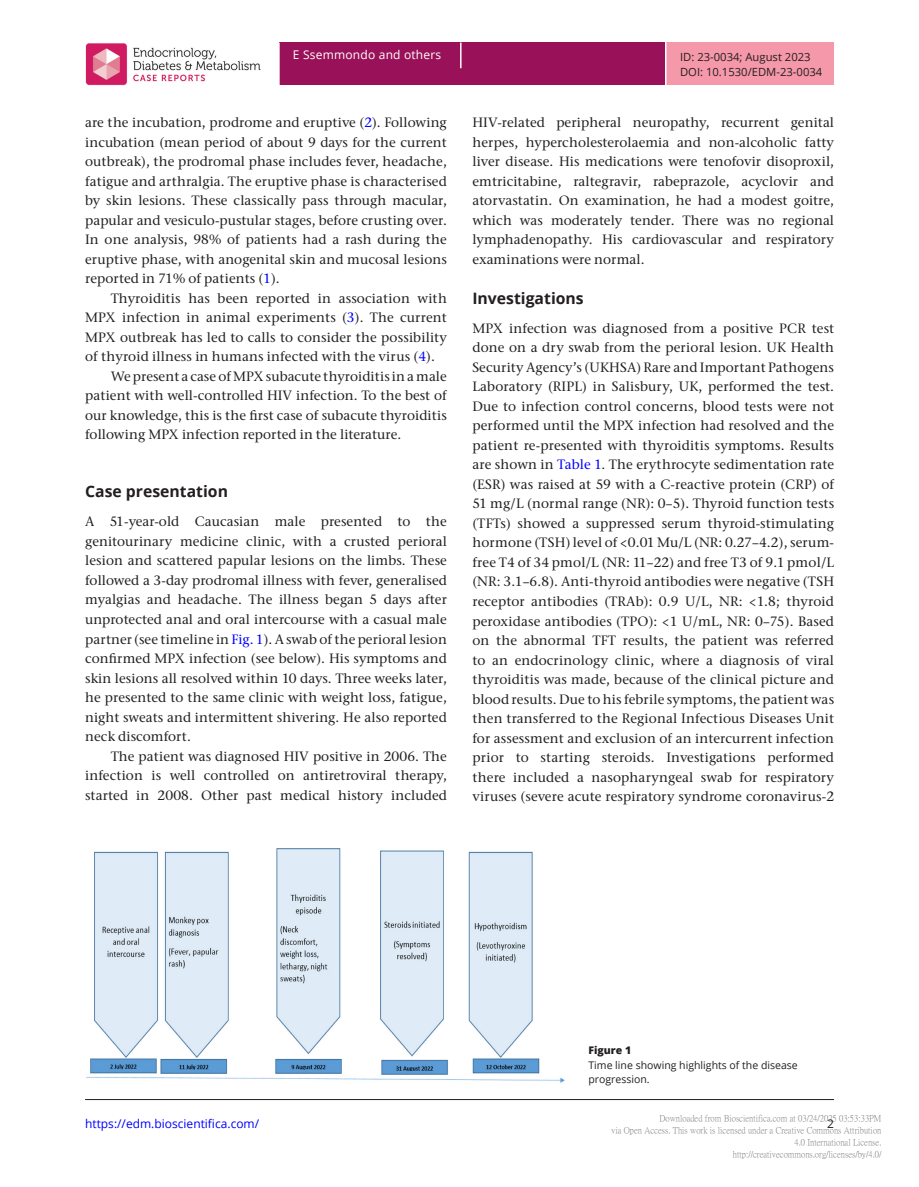
<style>
.page{position:relative;width:919px;height:1187px;background:#fff}
.page>*{position:absolute;margin:0;border:0;box-sizing:border-box;transform-origin:0 0}
.t1{font:700 15.75px "Open Sans";color:#231f20}
.TXT{font:500 13.5px/19.5px "Stone Serif ITC Pro";letter-spacing:.005em;color:#231f20;text-align:justify}
.TXI{font:500 13.5px/19.5px "Stone Serif ITC Pro";letter-spacing:.005em;color:#231f20;text-align:justify}
.t2{font:12px "Open Sans";color:#00f}
.t3{font:12px "Open Sans";letter-spacing:.015em;color:#fff}
.t4{font:12px "Open Sans";color:#231f20}
.t5{font:11.25px "Open Sans";color:#231f20}
.FC{font:10.5px/14.7px "Open Sans";color:#231f20}
.FC-2{font:800 10.5px "Open Sans";color:#231f20}
.t6{font:9px/12px "P Ming Li U";color:rgb(0 0 0/.5);text-align:right}
.s1{color:#00f}
</style>
<div class="page">
<div style="left:280px;top:43px;width:385px;height:42px;background:#991259"></div>
<div style="left:666px;top:43px;width:167px;height:42px;background:#f598a9"></div>
<svg style="left:460px;top:43px;width:1px;height:25px"></svg>
<img style="left:85px;top:43px;width:176px;height:42px">
<hr style="left:85px;top:1099px;width:749px;height:1px;background:#231f20">
<img style="left:86px;top:848px;width:479px;height:235px">
<p class="t3" style="left:293px;top:47px;width:150px">E Ssemmondo and others</p>
<p class="TXI" style="left:85px;top:113px;width:363px">are the incubation, prodrome and eruptive (<span class="s1">2</span>). Following incubation (mean period of about 9 days for the current outbreak), the prodromal phase includes fever, headache, fatigue and arthralgia. The eruptive phase is characterised by skin lesions. These classically pass through macular, papular and vesiculo-pustular stages, before crusting over.<br>In one analysis, 98% of patients had a rash during the eruptive phase, with anogenital skin and mucosal lesions reported in 71% of patients (<span class="s1">1</span>).</p>
<p class="TXI" style="left:85px;top:288px;width:363px;text-indent:26px">Thyroiditis has been reported in association with MPX infection in animal experiments (<span class="s1">3</span>). The current MPX outbreak has led to calls to consider the possibility of thyroid illness in humans infected with the virus (<span class="s1">4</span>).</p>
<p class="TXI" style="left:85px;top:366px;width:363px;text-indent:26px">We present a case of MPX subacute thyroiditis in a male patient with well-controlled HIV infection. To the best of our knowledge, this is the first case of subacute thyroiditis following MPX infection reported in the literature.</p>
<h1 class="t1" style="left:85px;top:480px;width:144px">Case presentation</h1>
<p class="TXT" style="left:85px;top:512px;width:363px">A 51-year-old Caucasian male presented to the genitourinary medicine clinic, with a crusted perioral lesion and scattered papular lesions on the limbs. These followed a 3-day prodromal illness with fever, generalised myalgias and headache. The illness began 5 days after unprotected anal and oral intercourse with a casual male partner (see timeline in <span class="s1">Fig. 1</span>). A swab of the perioral lesion confirmed MPX infection (see below). His symptoms and skin lesions all resolved within 10 days. Three weeks later, he presented to the same clinic with weight loss, fatigue, night sweats and intermittent shivering. He also reported neck discomfort.</p>
<p class="TXI" style="left:85px;top:746px;width:363px;text-indent:26px">The patient was diagnosed HIV positive in 2006. The infection is well controlled on antiretroviral therapy, started in 2008. Other past medical history included</p>
<p class="t5" style="left:680px;top:50px;width:132px">ID: 23-0034; August 2023</p>
<p class="t5" style="left:680px;top:64px;width:144px">DOI: 10.1530/EDM-23-0034</p>
<p class="TXI" style="left:472px;top:113px;width:363px">HIV-related peripheral neuropathy, recurrent genital herpes, hypercholesterolaemia and non-alcoholic fatty liver disease. His medications were tenofovir disoproxil, emtricitabine, raltegravir, rabeprazole, acyclovir and atorvastatin. On examination, he had a modest goitre, which was moderately tender. There was no regional lymphadenopathy. His cardiovascular and respiratory examinations were normal.</p>
<h1 class="t1" style="left:472px;top:287px;width:113px">Investigations</h1>
<p class="TXT" style="left:472px;top:318px;width:363px">MPX infection was diagnosed from a positive PCR test done on a dry swab from the perioral lesion. UK Health Security Agency’s (UKHSA) Rare and Important Pathogens Laboratory (RIPL) in Salisbury, UK, performed the test.<br>Due to infection control concerns, blood tests were not performed until the MPX infection had resolved and the patient re-presented with thyroiditis symptoms. Results are shown in <span class="s1">Table 1</span>. The erythrocyte sedimentation rate (ESR) was raised at 59 with a C-reactive protein (CRP) of 51 mg/L (normal range (NR): 0–5). Thyroid function tests (TFTs) showed a suppressed serum thyroid-stimulating hormone (TSH) level of &lt;0.01 Mu/L (NR: 0.27–4.2), serum&shy;free T4 of 34 pmol/L (NR: 11–22) and free T3 of 9.1 pmol/L (NR: 3.1–6.8). Anti-thyroid antibodies were negative (TSH receptor antibodies (TRAb): 0.9 U/L, NR: &lt;1.8; thyroid peroxidase antibodies (TPO): &lt;1 U/mL, NR: 0–75). Based on the abnormal TFT results, the patient was referred to an endocrinology clinic, where a diagnosis of viral thyroiditis was made, because of the clinical picture and blood results. Due to his febrile symptoms, the patient was then transferred to the Regional Infectious Diseases Unit for assessment and exclusion of an intercurrent infection prior to starting steroids. Investigations performed there included a nasopharyngeal swab for respiratory viruses (severe acute respiratory syndrome coronavirus-2</p>
<p class="FC-2" style="left:588px;top:1042px;width:44px">Figure 1</p>
<p class="FC" style="left:588px;top:1057px;width:211px">Time line showing highlights of the disease progression.</p>
<p class="t6" style="left:611px;top:1112px;width:272px">Downloaded from Bioscientifica.com at 03/24/2025 03:53:33PM<br>via Open Access. This work is licensed under a Creative Commons Attribution 4.0 International License.<br>http://creativecommons.org/licenses/by/4.0/</p>
<p class="t2" style="left:85px;top:1115px;width:176px">https://edm.bioscientifica.com/</p>
<p class="t4" style="left:827px;top:1115px;width:8px">2</p>
</div>
